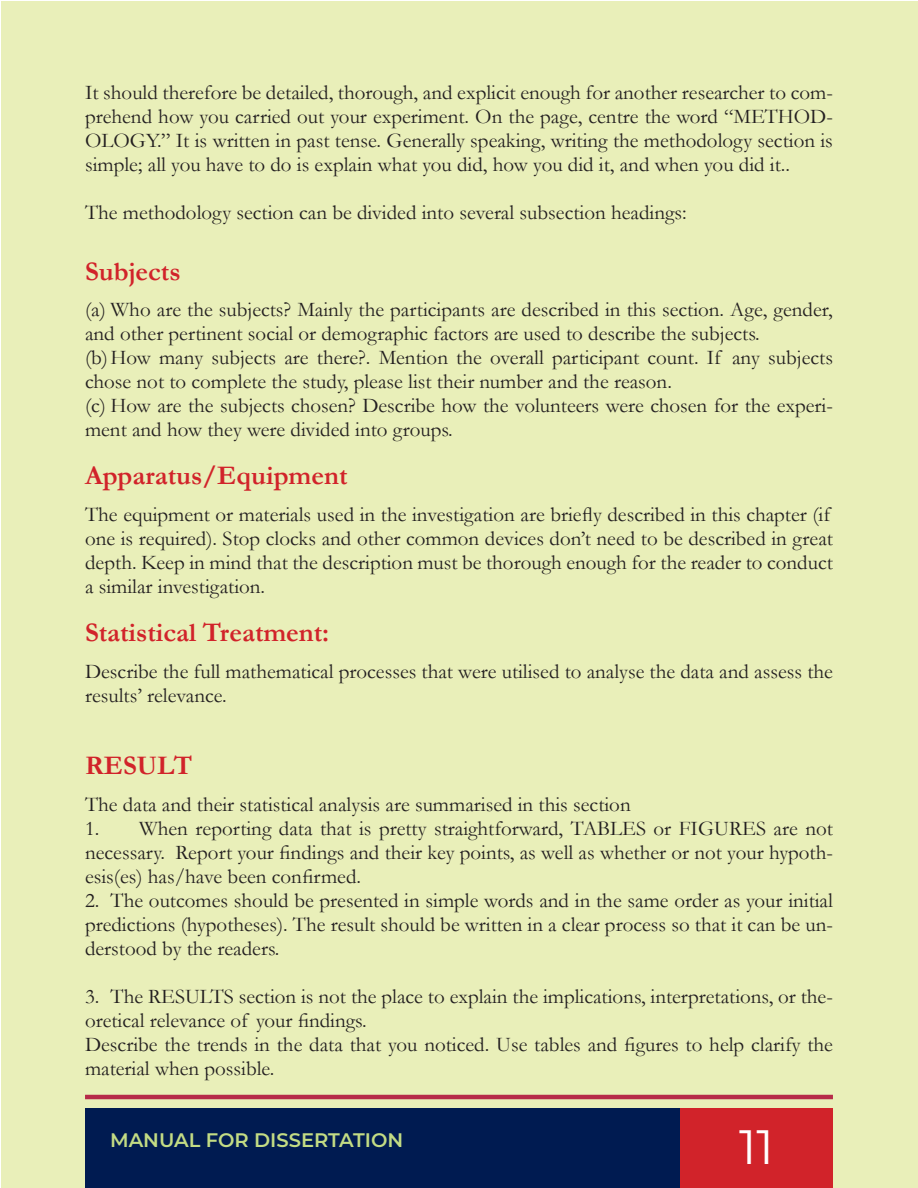
<style>
.page{position:relative;width:918px;height:1188px;background:#fff}
.page>*{position:absolute;margin:0;border:0;box-sizing:border-box;transform-origin:0 0}
.t1{font:48px "Montserrat";color:#fff}
.t2{font:700 27px "Garamond";color:#d1232a}
.t3{font:21px/24px "Garamond";color:#231f20}
.t4{font:600 19.5px "Montserrat";color:#c3dc84}
</style>
<div class="page">
<div style="left:2px;top:2px;width:916px;height:1186px;background:#e9efb9"></div>
<div style="left:85px;top:1108px;width:595px;height:80px;background:#001b51"></div>
<hr style="left:85px;top:1095px;width:748px;height:4px;background:#b62b49">
<div style="left:680px;top:1108px;width:153px;height:80px;background:#d1232a"></div>
<p class="t3" style="left:85px;top:80px;width:749px;text-align:justify">It should therefore be detailed, thorough, and explicit enough for another researcher to com&shy;prehend how you carried out your experiment. On the page, centre the word “METHOD-OLOGY.” It is written in past tense. Generally speaking, writing the methodology section is simple; all you have to do is explain what you did, how you did it, and when you did it..</p>
<p class="t3" style="left:85px;top:200px;width:603px">The methodology section can be divided into several subsection headings:</p>
<p class="t2" style="left:85px;top:253px;width:97px">Subjects</p>
<p class="t3" style="left:85px;top:297px;width:749px">(a) Who are the subjects? Mainly the participants are described in this section. Age, gender, and other pertinent social or demographic factors are used to describe the subjects.<br>(b)How many subjects are there?. Mention the overall participant count. If any subjects chose not to complete the study, please list their number and the reason.<br>(c) How are the subjects chosen? Describe how the volunteers were chosen for the experi&shy;ment and how they were divided into groups.</p>
<p class="t2" style="left:85px;top:457px;width:264px">Apparatus/Equipment</p>
<p class="t3" style="left:85px;top:502px;width:749px">The equipment or materials used in the investigation are briefly described in this chapter (if one is required). Stop clocks and other common devices don’t need to be described in great depth. Keep in mind that the description must be thorough enough for the reader to conduct a similar investigation.</p>
<p class="t2" style="left:85px;top:614px;width:246px">Statistical Treatment:</p>
<p class="t3" style="left:85px;top:659px;width:749px">Describe the full mathematical processes that were utilised to analyse the data and assess the results’ relevance.</p>
<p class="t2" style="left:85px;top:747px;width:109px">RESULT</p>
<p class="t3" style="left:85px;top:791px;width:547px">The data and their statistical analysis are summarised in this section</p>
<p class="t3" style="left:85px;top:815px;width:749px;text-align:justify">1. When reporting data that is pretty straightforward, TABLES or FIGURES are not necessary. Report your findings and their key points, as well as whether or not your hypoth&shy;esis(es) has/have been confirmed.</p>
<p class="t3" style="left:85px;top:887px;width:749px;text-align:justify">2. The outcomes should be presented in simple words and in the same order as your initial predictions (hypotheses). The result should be written in a clear process so that it can be un&shy;derstood by the readers.</p>
<p class="t3" style="left:85px;top:983px;width:749px">3. The RESULTS section is not the place to explain the implications, interpretations, or the&shy;oretical relevance of your findings.<br>Describe the trends in the data that you noticed. Use tables and figures to help clarify the material when possible.</p>
<p class="t4" style="left:110px;top:1126px;width:295px">MANUAL FOR DISSERTATION</p>
<h1 class="t1" style="left:739px;top:1114px;width:36px">11</h1>
</div>
